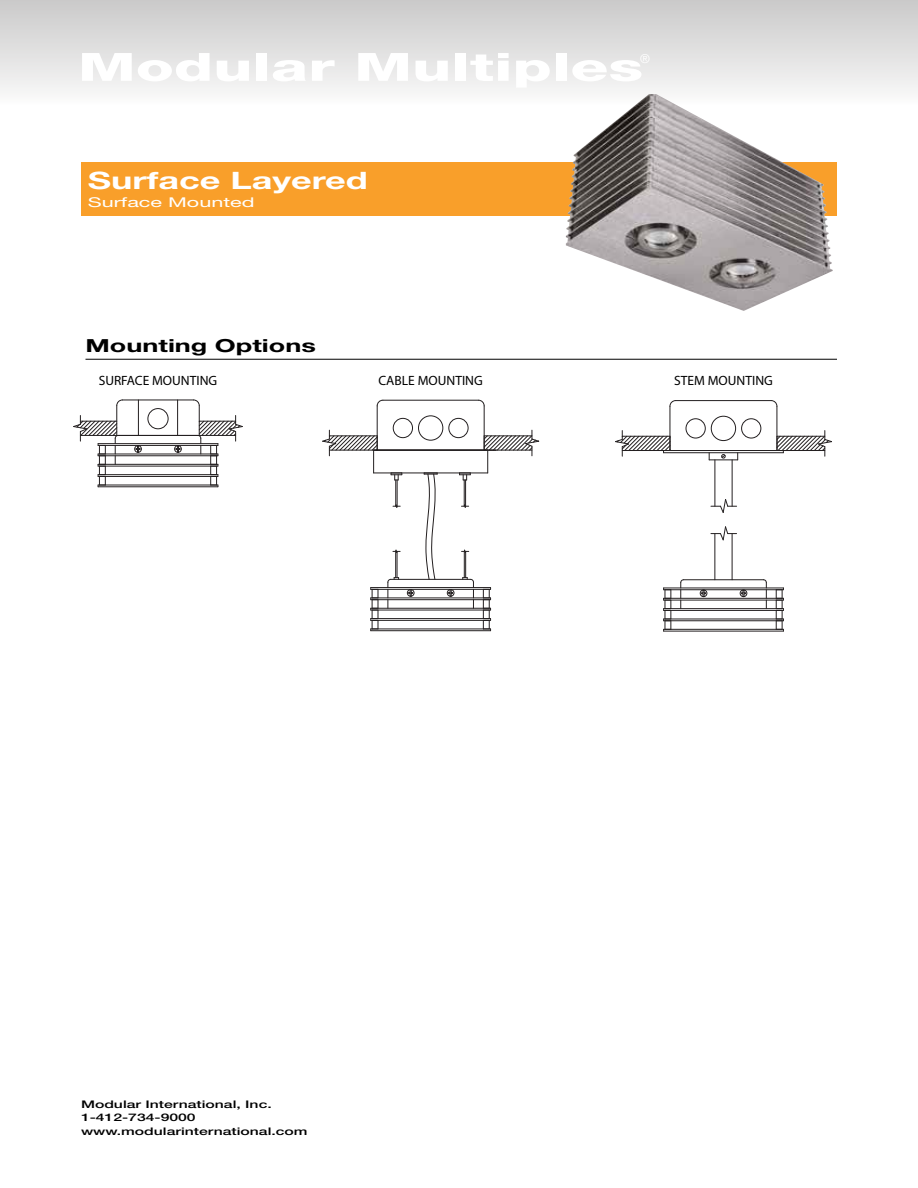
<style>
.page{position:relative;width:918px;height:1188px;background:#fff}
.page>*{position:absolute;margin:0;border:0;box-sizing:border-box;transform-origin:0 0}
.t1{font:800 39px "Helvetica Neue";color:#fff;scale:1.6 1}
.t2{font:700 24px "Helvetica Neue";color:#fff;scale:1.5 1}
.t3{font:700 18px "Helvetica Neue";color:#000;scale:1.5 1}
.t4{font:13.5px "Myriad Pro";color:#000}
.t5{font:13.5px "Helvetica Neue";color:#fff;scale:1.6 1}
.t6{font:500 10.5px/13.5px "Helvetica Neue";color:#000;scale:1.5 1}
</style>
<div class="page">
<div style="left:0;top:0;width:918px;height:127px;background:linear-gradient(to bottom,#cac9c9,#fff)"></div>
<div style="left:81px;top:162px;width:756px;height:54px;background:#f99f2a"></div>
<hr style="left:98px;top:487px;width:120px;height:1px;background:#231f20">
<svg style="left:73px;top:400px;width:170px;height:87px"></svg>
<div style="left:393px;top:418px;width:20px;height:20px;border:1px solid #231f20;border-radius:50%"></div>
<div style="left:449px;top:418px;width:19px;height:20px;border:1px solid #231f20;border-radius:50%"></div>
<div style="left:418px;top:416px;width:25px;height:24px;border:1px solid #231f20;border-radius:50%"></div>
<svg style="left:478px;top:400px;width:7px;height:6px"></svg>
<hr style="left:383px;top:400px;width:95px;height:1px;background:#231f20">
<svg style="left:377px;top:400px;width:6px;height:6px"></svg>
<hr style="left:484px;top:406px;width:1px;height:44px;background:#231f20">
<hr style="left:377px;top:406px;width:1px;height:44px;background:#231f20">
<svg style="left:322px;top:430px;width:217px;height:201px"></svg>
<div style="left:686px;top:419px;width:19px;height:19px;border:1px solid #231f20;border-radius:50%"></div>
<div style="left:741px;top:419px;width:20px;height:19px;border:1px solid #231f20;border-radius:50%"></div>
<div style="left:711px;top:416px;width:25px;height:25px;border:1px solid #231f20;border-radius:50%"></div>
<hr style="left:732px;top:460px;width:1px;height:46px;background:#231f20">
<hr style="left:715px;top:460px;width:1px;height:46px;background:#231f20">
<svg style="left:711px;top:499px;width:26px;height:14px"></svg>
<hr style="left:732px;top:534px;width:1px;height:46px;background:#231f20">
<hr style="left:715px;top:534px;width:1px;height:46px;background:#231f20">
<svg style="left:711px;top:526px;width:26px;height:14px"></svg>
<hr style="left:684px;top:580px;width:79px;height:1px;background:#231f20">
<hr style="left:664px;top:608px;width:119px;height:1px;background:#231f20">
<hr style="left:664px;top:610px;width:119px;height:1px;background:#231f20">
<hr style="left:664px;top:598px;width:119px;height:1px;background:#231f20">
<hr style="left:664px;top:600px;width:119px;height:1px;background:#231f20">
<hr style="left:664px;top:588px;width:119px;height:1px;background:#231f20">
<hr style="left:664px;top:589px;width:119px;height:1px;background:#231f20">
<hr style="left:664px;top:619px;width:119px;height:1px;background:#231f20">
<hr style="left:664px;top:621px;width:119px;height:1px;background:#231f20">
<hr style="left:664px;top:629px;width:119px;height:1px;background:#231f20">
<hr style="left:664px;top:631px;width:119px;height:1px;background:#231f20">
<svg style="left:663px;top:588px;width:9px;height:43px"></svg>
<svg style="left:680px;top:579px;width:4px;height:30px"></svg>
<svg style="left:776px;top:588px;width:8px;height:43px"></svg>
<svg style="left:763px;top:579px;width:4px;height:30px"></svg>
<svg style="left:615px;top:431px;width:217px;height:30px"></svg>
<svg style="left:771px;top:400px;width:6px;height:7px"></svg>
<hr style="left:676px;top:400px;width:95px;height:1px;background:#231f20">
<svg style="left:670px;top:400px;width:6px;height:6px"></svg>
<hr style="left:777px;top:406px;width:1px;height:45px;background:#231f20">
<hr style="left:670px;top:406px;width:1px;height:45px;background:#231f20">
<hr style="left:670px;top:450px;width:107px;height:1px;background:#231f20">
<div style="left:740px;top:590px;width:7px;height:7px;border:1px solid #231f20;border-radius:50%"></div>
<svg style="left:741px;top:590px;width:5px;height:7px"></svg>
<div style="left:700px;top:590px;width:7px;height:7px;border:1px solid #231f20;border-radius:50%"></div>
<svg style="left:701px;top:590px;width:5px;height:7px"></svg>
<hr style="left:86px;top:359px;width:751px;height:1px;background:#000">
<img style="left:566px;top:94px;width:267px;height:217px">
<h1 class="t1" style="left:78px;top:44px;width:355px">Modular Multiples</h1>
<h2 class="t2" style="left:88px;top:166px;width:188px">Surface Layered</h2>
<p class="t5" style="left:88px;top:194px;width:106px">Surface Mounted</p>
<h3 class="t3" style="left:86px;top:335px;width:155px">Mounting Options</h3>
<p class="t4" style="left:99px;top:372px;width:120px">SURFACE MOUNTING</p>
<p class="t4" style="left:378px;top:372px;width:106px">CABLE MOUNTING</p>
<p class="t4" style="left:674px;top:372px;width:100px">STEM MOUNTING</p>
<p class="t6" style="left:81px;top:1097px;width:153px">Modular International, Inc.<br>1-412-734-9000 www.modularinternational.com</p>
</div>
